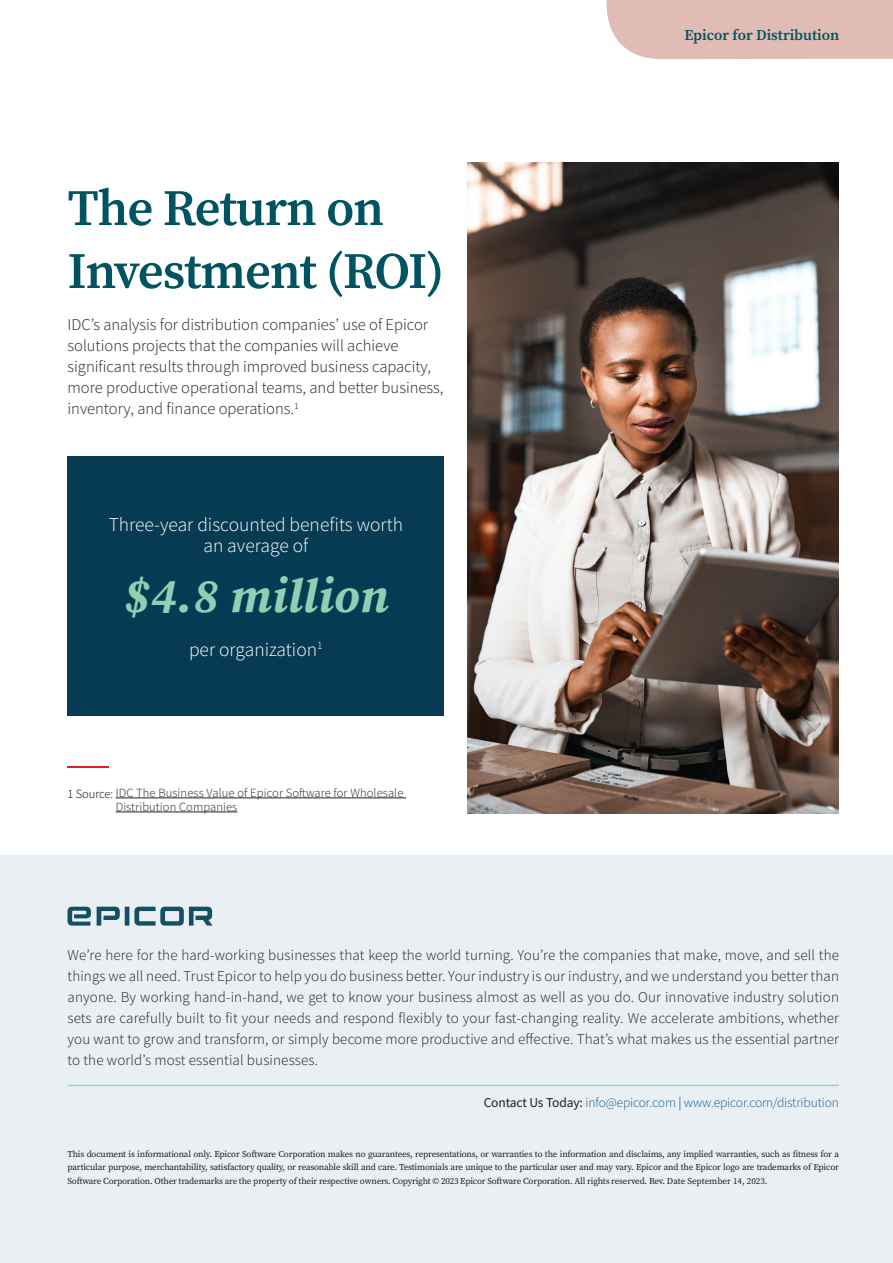
<style>
.page{position:relative;width:893px;height:1263px;background:#fff}
.page>*{position:absolute;margin:0;border:0;box-sizing:border-box;transform-origin:0 0}
.t1{font:600 51px/63px "Source Serif Pro";letter-spacing:-.02em;color:#005462}
.t2{font:italic 700 48px "Source Serif Pro";letter-spacing:.01em;color:#8fd0b5}
.t3{font:300 19.5px/21.5px "Source Sans Pro";color:#fff;text-align:center}
.t4{font:300 16.5px/21px "Source Sans Pro";color:#231f20}
.t5{font:300 15px/21px "Source Sans Pro";letter-spacing:.01em;color:#231f20;text-align:justify}
.t6{font:600 15px "Source Serif Pro";color:#005462}
.t7{font:300 13.5px "Source Sans Pro";letter-spacing:-.01em;color:#175d9e}
.t8{font:300 12.45px/14.1px "Source Sans Pro";letter-spacing:.01em;color:#231f20}
.t9{font:9px/13.5px "Source Serif Pro";letter-spacing:-.02em;color:#231f20;text-align:justify}
.s1{color:#000}
.s2{font-weight:400;color:#231f20}
.s3{color:#231f20}
</style>
<div class="page">
<img style="left:467px;top:162px;width:372px;height:651px">
<div style="left:0;top:855px;width:893px;height:408px;background:#e9eff2"></div>
<hr style="left:68px;top:1085px;width:771px;height:1px;background:#98d4c2">
<svg style="left:68px;top:907px;width:145px;height:18px"></svg>
<div style="left:606px;top:0;width:287px;height:59px;background:#e1bcb4"></div>
<hr style="left:116px;top:797px;width:290px;height:1px;background:#231f20">
<hr style="left:116px;top:812px;width:121px;height:1px;background:#231f20">
<div style="left:68px;top:456px;width:376px;height:260px;background:#073b54"></div>
<hr style="left:68px;top:767px;width:41px;height:1px;background:#e11f25">
<h1 class="t1" style="left:68px;top:176px;width:378px">The Return on<br>Investment (ROI)</h1>
<p class="t4" style="left:68px;top:314px;width:377px">IDCʼs analysis for distribution companies’ use of Epicor solutions projects that the companies will achieve significant results through improved business capacity, more productive operational teams, and better business, inventory, and finance operations.<sup>1</sup></p>
<h3 class="t3" style="left:109px;top:513px;width:296px">Three-year discounted benefits worth an average of</h3>
<h2 class="t2" style="left:124px;top:563px;width:266px">$4.8 million</h2>
<h3 class="t3" style="left:189px;top:638px;width:135px">per organization<sup>1</sup></h3>
<p class="t8" style="left:116px;top:786px;width:289px;text-indent:-48px"><span class="s1">1 Source:</span> IDC The Business Value of Epicor Software for Wholesale<br>Distribution Companies</p>
<p class="t6" style="left:684px;top:25px;width:156px">Epicor for Distribution</p>
<p class="t5" style="left:68px;top:945px;width:773px">We’re here for the hard-working businesses that keep the world turning. You’re the companies that make, move, and sell the things we all need. Trust Epicor to help you do business better. Your industry is our industry, and we understand you better than anyone. By working hand-in-hand, we get to know your business almost as well as you do. Our innovative industry solution sets are carefully built to fit your needs and respond flexibly to your fast-changing reality. We accelerate ambitions, whether you want to grow and transform, or simply become more productive and effective. That’s what makes us the essential partner to the world’s most essential businesses.</p>
<p class="t7" style="left:484px;top:1094px;width:357px"><span class="s2">Contact Us Today:</span> info@epicor.com <span class="s3">|</span> www.epicor.com/distribution</p>
<p class="t9" style="left:68px;top:1147px;width:773px">This document is informational only. Epicor Software Corporation makes no guarantees, representations, or warranties to the information and disclaims, any implied warranties, such as fitness for a particular purpose, merchantability, satisfactory quality, or reasonable skill and care. Testimonials are unique to the particular user and may vary. Epicor and the Epicor logo are trademarks of Epicor Software Corporation. Other trademarks are the property of their respective owners. Copyright © 2023 Epicor Software Corporation. All rights reserved. Rev. Date September 14, 2023.</p>
</div>
